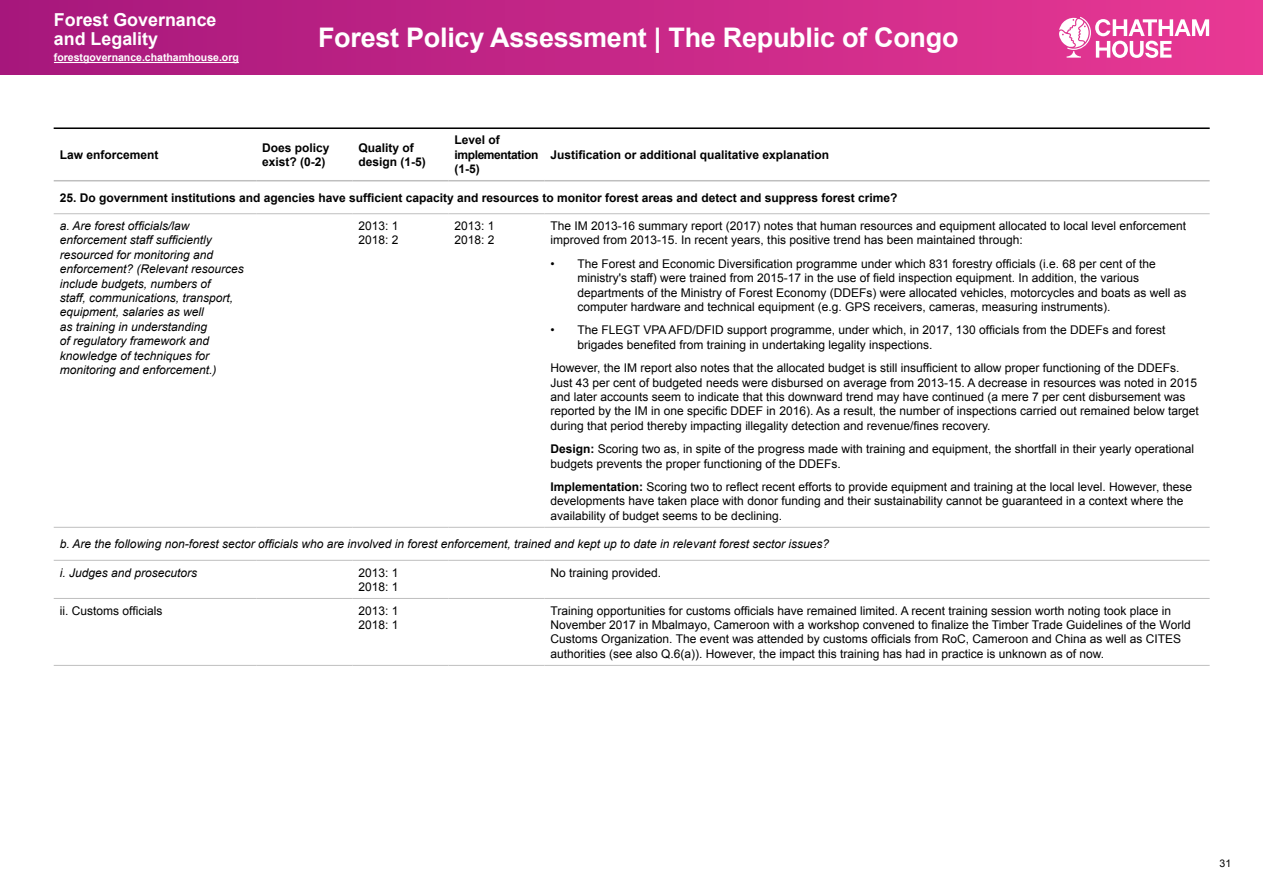
<style>
.page{position:relative;width:1263px;height:893px;background:#fff}
.page>*{position:absolute;margin:0;border:0;box-sizing:border-box;transform-origin:0 0}
.t1{font:700 27px "Arial";letter-spacing:-.01em;color:#fff}
.t2{font:700 17.85px/19.2px "Arial";color:#fff}
.t3{font:12px/14.4px "Arial";color:#000}
.t4{font:italic 12px/14.4px "Arial";color:#000}
.t5{font:700 12px/14.4px "Arial";color:#000}
.t6{font:700 12px/14.4px "Arial";letter-spacing:-.03em;color:#000}
.t7{font:700 10.5px "Arial";color:#fff}
.t8{font:10.5px "Arial";color:#000}
.s1{font-weight:700}
</style>
<div class="page">
<div style="left:0;top:0;width:1263px;height:75px;background:linear-gradient(to right,#a6177c,#e83994)"></div>
<hr style="left:54px;top:62px;width:185px;height:1px;background:#fff">
<svg style="left:1059px;top:17px;width:150px;height:41px"></svg>
<hr style="left:54px;top:213px;width:202px;height:1px;background:#bfbfbf">
<hr style="left:256px;top:213px;width:96px;height:1px;background:#bfbfbf">
<hr style="left:352px;top:213px;width:96px;height:1px;background:#bfbfbf">
<hr style="left:448px;top:213px;width:96px;height:1px;background:#bfbfbf">
<hr style="left:544px;top:213px;width:666px;height:1px;background:#bfbfbf">
<hr style="left:54px;top:598px;width:202px;height:1px;background:#bfbfbf">
<hr style="left:256px;top:598px;width:96px;height:1px;background:#bfbfbf">
<hr style="left:352px;top:598px;width:96px;height:1px;background:#bfbfbf">
<hr style="left:448px;top:598px;width:96px;height:1px;background:#bfbfbf">
<hr style="left:544px;top:598px;width:666px;height:1px;background:#bfbfbf">
<hr style="left:54px;top:180px;width:202px;height:1px;background:#bfbfbf">
<hr style="left:256px;top:180px;width:96px;height:1px;background:#bfbfbf">
<hr style="left:352px;top:180px;width:96px;height:1px;background:#bfbfbf">
<hr style="left:448px;top:180px;width:96px;height:1px;background:#bfbfbf">
<hr style="left:544px;top:180px;width:666px;height:1px;background:#bfbfbf">
<hr style="left:54px;top:665px;width:202px;height:1px;background:#bfbfbf">
<hr style="left:256px;top:665px;width:96px;height:1px;background:#bfbfbf">
<hr style="left:352px;top:665px;width:96px;height:1px;background:#bfbfbf">
<hr style="left:448px;top:665px;width:96px;height:1px;background:#bfbfbf">
<hr style="left:544px;top:665px;width:666px;height:1px;background:#bfbfbf">
<hr style="left:54px;top:527px;width:202px;height:1px;background:#bfbfbf">
<hr style="left:256px;top:527px;width:96px;height:1px;background:#bfbfbf">
<hr style="left:352px;top:527px;width:96px;height:1px;background:#bfbfbf">
<hr style="left:448px;top:527px;width:96px;height:1px;background:#bfbfbf">
<hr style="left:544px;top:527px;width:666px;height:1px;background:#bfbfbf">
<hr style="left:54px;top:560px;width:202px;height:1px;background:#bfbfbf">
<hr style="left:256px;top:560px;width:96px;height:1px;background:#bfbfbf">
<hr style="left:352px;top:560px;width:96px;height:1px;background:#bfbfbf">
<hr style="left:448px;top:560px;width:96px;height:1px;background:#bfbfbf">
<hr style="left:544px;top:560px;width:666px;height:1px;background:#bfbfbf">
<hr style="left:54px;top:128px;width:1156px;height:1px;background:#000">
<h2 class="t2" style="left:54px;top:10px;width:164px">Forest Governance and Legality</h2>
<p class="t7" style="left:54px;top:51px;width:186px">forestgovernance.chathamhouse.org</p>
<h1 class="t1" style="left:318px;top:20px;width:642px">Forest Policy Assessment | The Republic of Congo</h1>
<p class="t5" style="left:60px;top:148px;width:100px">Law enforcement</p>
<p class="t5" style="left:262px;top:141px;width:69px">Does policy exist? (0-2)</p>
<p class="t5" style="left:358px;top:141px;width:69px">Quality of design (1-5)</p>
<p class="t6" style="left:454px;top:133px;width:85px">Level of implementation (1-5)</p>
<p class="t5" style="left:550px;top:148px;width:280px">Justification or additional qualitative explanation</p>
<p class="t5" style="left:60px;top:191px;width:839px">25. Do government institutions and agencies have sufficient capacity and resources to monitor forest areas and detect and suppress forest crime?</p>
<p class="t4" style="left:60px;top:219px;width:186px">a. Are forest officials/law enforcement staff sufficiently resourced for monitoring and enforcement? (Relevant resources include budgets, numbers of<br>staff, communications, transport, equipment, salaries as well<br>as training in understanding<br>of regulatory framework and knowledge of techniques for monitoring and enforcement.)</p>
<p class="t3" style="left:358px;top:219px;width:42px">2013: 1<br>2018: 2</p>
<p class="t3" style="left:454px;top:219px;width:42px">2013: 1<br>2018: 2</p>
<p class="t3" style="left:550px;top:219px;width:637px">The IM 2013-16 summary report (2017) notes that human resources and equipment allocated to local level enforcement improved from 2013-15. In recent years, this positive trend has been maintained through:</p>
<p class="t3" style="left:577px;top:256px;width:610px;text-indent:-27px">• The Forest and Economic Diversification programme under which 831 forestry officials (i.e. 68 per cent of the ministry's staff) were trained from 2015-17 in the use of field inspection equipment. In addition, the various departments of the Ministry of Forest Economy (DDEFs) were allocated vehicles, motorcycles and boats as well as computer hardware and technical equipment (e.g. GPS receivers, cameras, measuring instruments).</p>
<p class="t3" style="left:577px;top:323px;width:589px;text-indent:-27px">• The FLEGT VPA AFD/DFID support programme, under which, in 2017, 130 officials from the DDEFs and forest brigades benefited from training in undertaking legality inspections.</p>
<p class="t3" style="left:550px;top:361px;width:650px">However, the IM report also notes that the allocated budget is still insufficient to allow proper functioning of the DDEFs.<br>Just 43 per cent of budgeted needs were disbursed on average from 2013-15. A decrease in resources was noted in 2015 and later accounts seem to indicate that this downward trend may have continued (a mere 7 per cent disbursement was reported by the IM in one specific DDEF in 2016). As a result, the number of inspections carried out remained below target during that period thereby impacting illegality detection and revenue/fines recovery.</p>
<p class="t3" style="left:550px;top:442px;width:645px"><span class="s1">Design:</span> Scoring two as, in spite of the progress made with training and equipment, the shortfall in their yearly operational budgets prevents the proper functioning of the DDEFs.</p>
<p class="t3" style="left:550px;top:480px;width:643px"><span class="s1">Implementation:</span> Scoring two to reflect recent efforts to provide equipment and training at the local level. However, these developments have taken place with donor funding and their sustainability cannot be guaranteed in a context where the availability of budget seems to be declining.</p>
<p class="t4" style="left:60px;top:537px;width:771px">b. Are the following non-forest sector officials who are involved in forest enforcement, trained and kept up to date in relevant forest sector issues?</p>
<p class="t4" style="left:60px;top:565px;width:139px">i. Judges and prosecutors</p>
<p class="t3" style="left:358px;top:565px;width:42px">2013: 1<br>2018: 1</p>
<p class="t3" style="left:550px;top:565px;width:112px">No training provided.</p>
<p class="t3" style="left:60px;top:603px;width:104px">ii. Customs officials</p>
<p class="t3" style="left:358px;top:603px;width:42px">2013: 1<br>2018: 1</p>
<p class="t3" style="left:550px;top:603px;width:642px">Training opportunities for customs officials have remained limited. A recent training session worth noting took place in November 2017 in Mbalmayo, Cameroon with a workshop convened to finalize the Timber Trade Guidelines of the World Customs Organization. The event was attended by customs officials from RoC, Cameroon and China as well as CITES authorities (see also Q.6(a)). However, the impact this training has had in practice is unknown as of now.</p>
<p class="t8" style="left:1219px;top:856px;width:13px">31</p>
</div>
